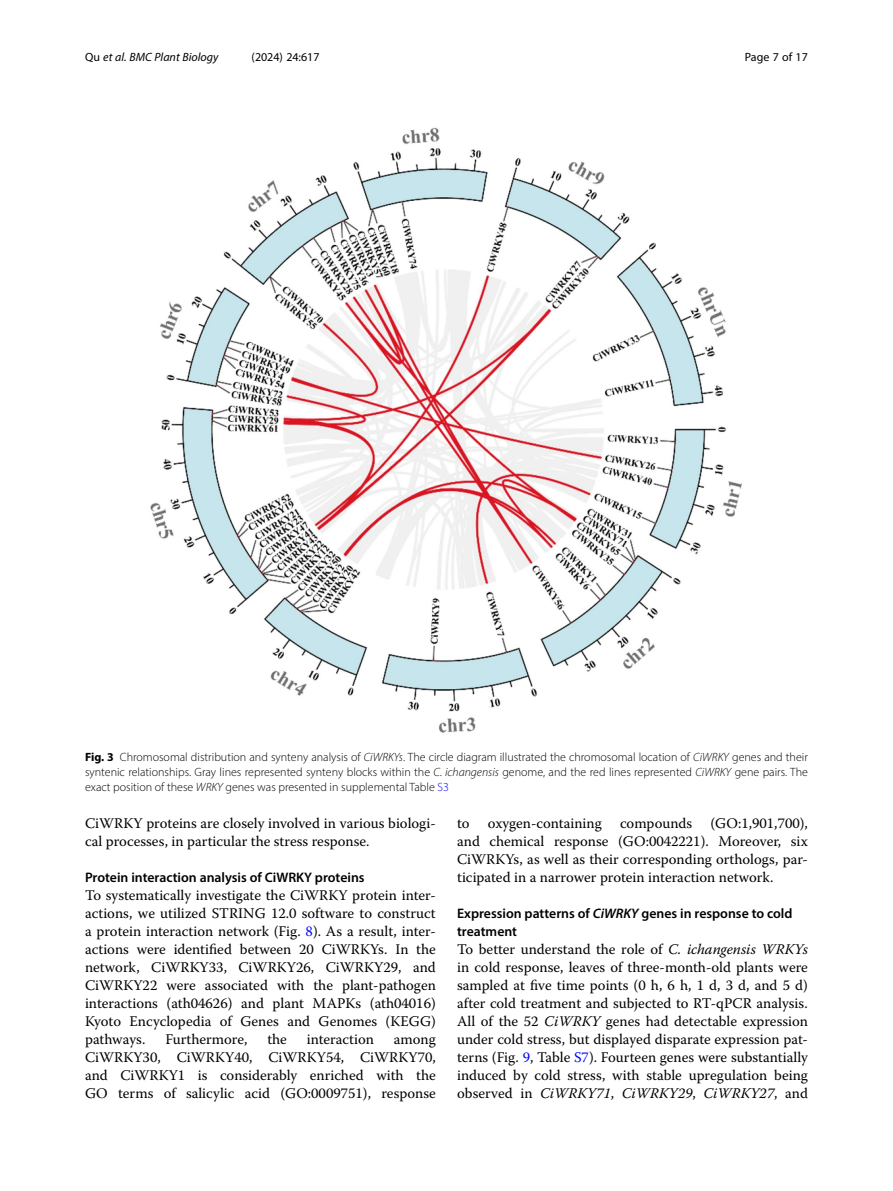
<style>
.page{position:relative;width:893px;height:1191px;background:#fff}
.page>*{position:absolute;margin:0;border:0;box-sizing:border-box;transform-origin:0 0}
.Body_Text{font:14.7px/18px "Warnock Pro";color:#000;text-align:justify}
.Head_2{font:600 13.8px/18px "Myriad Pro";color:#000}
.Figure_Caption{font:300 12px/15px "Myriad Pro";color:#000;text-align:justify}
.t1{font:italic 12px "Myriad Pro";color:#000}
.t2{font:12px "Myriad Pro";color:#000}
.s1{font-style:normal}
.s2{font-weight:700}
.s3{font-style:italic}
.s4{color:#00f}
</style>
<div class="page">
<img style="left:150px;top:127px;width:592px;height:606px">
<p class="t1" style="left:85px;top:50px;width:135px"><span class="s1">Qu</span> et al. BMC Plant Biology</p>
<p class="t2" style="left:252px;top:50px;width:70px">(2024) 24:617</p>
<p class="t2" style="left:745px;top:50px;width:65px">Page 7 of 17</p>
<p class="Figure_Caption" style="left:85px;top:749px;width:724px"><span class="s2">Fig. 3</span> Chromosomal distribution and synteny analysis of <span class="s3">CiWRKYs</span>. The circle diagram illustrated the chromosomal location of <span class="s3">CiWRKY</span> genes and their syntenic relationships. Gray lines represented synteny blocks within the <span class="s3">C. ichangensis</span> genome, and the red lines represented <span class="s3">CiWRKY</span> gene pairs. The exact position of these <span class="s3">WRKY</span> genes was presented in supplemental Table <span class="s4">S3</span></p>
<p class="Body_Text" style="left:85px;top:814px;width:352px">CiWRKY proteins are closely involved in various biologi&shy;cal processes, in particular the stress response.</p>
<p class="Head_2" style="left:85px;top:868px;width:281px">Protein interaction analysis of CiWRKY proteins</p>
<p class="Body_Text" style="left:85px;top:886px;width:352px">To systematically investigate the CiWRKY protein inter&shy;actions, we utilized STRING 12.0 software to construct a protein interaction network (Fig. <span class="s4">8</span>). As a result, inter&shy;actions were identified between 20 CiWRKYs. In the network, CiWRKY33, CiWRKY26, CiWRKY29, and CiWRKY22 were associated with the plant-pathogen interactions (ath04626) and plant MAPKs (ath04016)<br>Kyoto Encyclopedia of Genes and Genomes (KEGG) pathways.</p>
<p class="Body_Text" style="left:165px;top:1030px;width:84px">Furthermore,</p>
<p class="Body_Text" style="left:267px;top:1030px;width:21px">the</p>
<p class="Body_Text" style="left:307px;top:1030px;width:69px">interaction</p>
<p class="Body_Text" style="left:85px;top:1030px;width:352px;text-indent:309px">among CiWRKY30, CiWRKY40, CiWRKY54, CiWRKY70, and CiWRKY1 is considerably enriched with the GO terms of salicylic acid (GO:0009751), response</p>
<p class="Body_Text" style="left:457px;top:814px;width:352px">to oxygen-containing compounds (GO:1,901,700), and chemical response (GO:0042221). Moreover, six CiWRKYs, as well as their corresponding orthologs, par&shy;ticipated in a narrower protein interaction network.</p>
<p class="Head_2" style="left:457px;top:904px;width:337px">Expression patterns of <span class="s3">CiWRKY</span> genes in response to cold treatment</p>
<p class="Body_Text" style="left:457px;top:940px;width:352px">To better understand the role of <span class="s3">C. ichangensis WRKYs </span>in cold response, leaves of three-month-old plants were sampled at five time points (0 h, 6 h, 1 d, 3 d, and 5 d) after cold treatment and subjected to RT-qPCR analysis.<br>All of the 52 <span class="s3">CiWRKY</span> genes had detectable expression under cold stress, but displayed disparate expression pat&shy;terns (Fig. <span class="s4">9</span>, Table <span class="s4">S7</span>). Fourteen genes were substantially induced by cold stress, with stable upregulation being observed in <span class="s3">CiWRKY71</span>, <span class="s3">CiWRKY29</span>, <span class="s3">CiWRKY27</span>, and</p>
</div>
